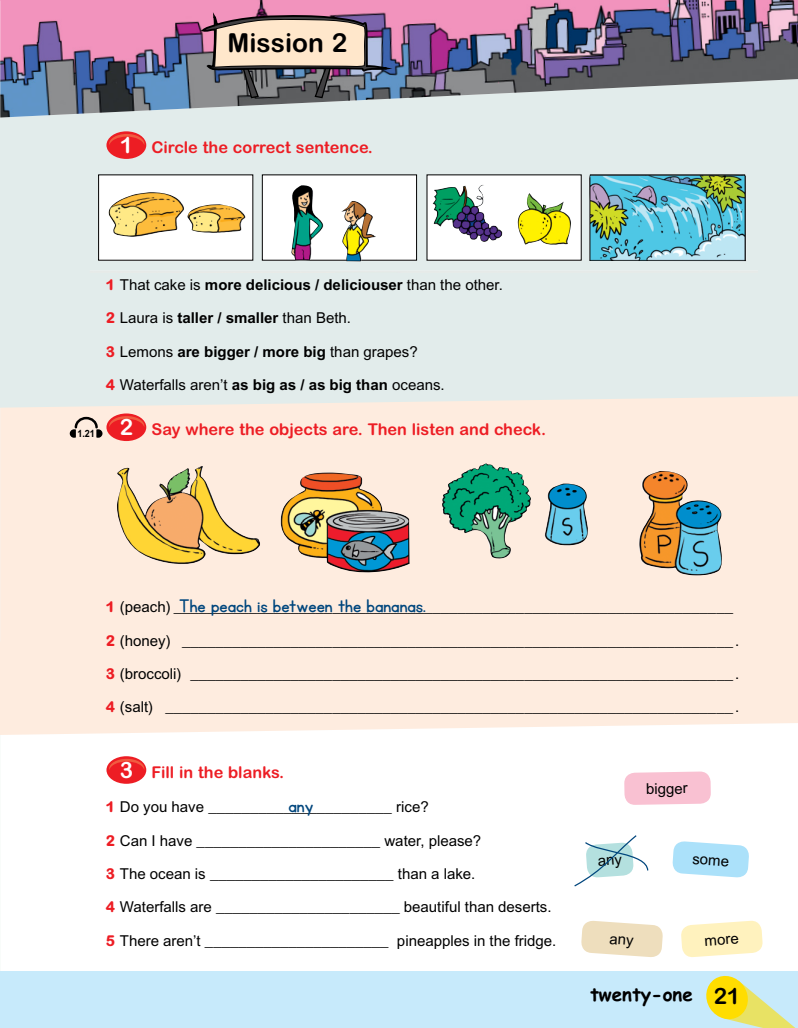
<style>
.page{position:relative;width:798px;height:1028px;background:#fff}
.page>*{position:absolute;margin:0;border:0;box-sizing:border-box;transform-origin:0 0}
.t1{font:700 26.25px "Arial Rounded MT Pro";color:#000}
.t2{font:700 22.5px "Arial Rounded MT Pro";color:#000}
.nuclTextEscritura{font:21.25px "KG Primary Penmanship";color:#00467d}
.nuclTextGenNume1-9{font:21.25px "KG Primary Penmanship";color:#00467d}
.t3{font:700 18.75px "Comic Sans Pro";color:#000}
.nuclEpigrafe{font:700 16.25px "Arial Rounded MT Pro";color:#ed1d24}
.nuclTextoGeneral{font:15px "Arial MT Std";color:#000}
.t4{font:700 15px "Arial MT Std";color:#000}
.nuclNumeroAudio{font:700 10px "Arial MT Std";color:#000;scale:.9 1}
.s1{font-size:22.5px;color:#fff}
.s2{font-family:"Arial Rounded MT Pro";font-weight:800;color:#ed1d24}
.s3{font-weight:400}
.s4{font-weight:700}
</style>
<div class="page">
<div style="left:0;top:407px;width:797px;height:328px;background:#feecdf"></div>
<div style="left:0;top:118px;width:797px;height:289px;background:#e2eceb"></div>
<img style="left:1px;top:0;width:796px;height:118px">
<img style="left:0;top:0;width:1px;height:118px">
<svg style="left:199px;top:9px;width:197px;height:90px;background:#a59497"></svg>
<div style="left:106px;top:131px;width:40px;height:28px;background:#ed1d24;border-radius:50%"></div>
<svg style="left:109px;top:134px;width:35px;height:11px"></svg>
<svg style="left:70px;top:415px;width:32px;height:23px"></svg>
<div style="left:106px;top:413px;width:40px;height:28px;background:#ed1d24;border-radius:50%"></div>
<svg style="left:109px;top:416px;width:35px;height:11px"></svg>
<div style="left:106px;top:756px;width:40px;height:27px;background:#ed1d24;border-radius:50%"></div>
<svg style="left:109px;top:758px;width:35px;height:12px"></svg>
<div style="left:0;top:971px;width:797px;height:57px;background:#c7eafb"></div>
<svg style="left:706px;top:975px;width:89px;height:53px"></svg>
<svg style="left:672px;top:841px;width:77px;height:37px"></svg>
<svg style="left:681px;top:920px;width:82px;height:37px"></svg>
<svg style="left:624px;top:771px;width:86px;height:34px;background:#f9c6d5"></svg>
<div style="left:99px;top:175px;width:154px;height:85px;background:#fff"></div>
<img style="left:105px;top:175px;width:641px;height:86px">
<img style="left:116px;top:463px;width:607px;height:112px">
<svg style="left:581px;top:921px;width:82px;height:36px;background:#f0e2c7"></svg>
<svg style="left:574px;top:835px;width:74px;height:52px"></svg>
<p class="t1" style="left:227px;top:27px;width:121px">Mission 2</p>
<p class="nuclEpigrafe" style="left:120px;top:138px;width:255px"><span class="s1">1</span> Circle the correct sentence.</p>
<p class="t4" style="left:106px;top:276px;width:398px"><span class="s2">1</span> <span class="s3">That cake is</span> more delicious / deliciouser <span class="s3">than the other.</span></p>
<p class="nuclTextoGeneral" style="left:106px;top:309px;width:247px"><span class="s2">2</span> Laura is <span class="s4">taller / smaller</span> than Beth.</p>
<p class="nuclTextoGeneral" style="left:106px;top:343px;width:313px"><span class="s2">3</span> Lemons <span class="s4">are bigger / more big</span> than grapes?</p>
<p class="nuclTextoGeneral" style="left:106px;top:376px;width:340px"><span class="s2">4</span> Waterfalls aren’t <span class="s4">as big as / as big than</span> oceans.</p>
<p class="nuclNumeroAudio" style="left:77px;top:427px;width:21px">1.21</p>
<p class="nuclEpigrafe" style="left:120px;top:420px;width:427px"><span class="s1">2</span> Say where the objects are. Then listen and check.</p>
<p class="nuclTextEscritura" style="left:179px;top:595px;width:248px">The peach is between the bananas.</p>
<p class="nuclTextoGeneral" style="left:106px;top:598px;width:628px"><span class="s2">1</span> (peach) ___________________________________________________________________</p>
<p class="nuclTextoGeneral" style="left:106px;top:631px;width:635px"><span class="s2">2</span> (honey) __________________________________________________________________ .</p>
<p class="nuclTextoGeneral" style="left:106px;top:665px;width:635px"><span class="s2">3</span> (broccoli) _________________________________________________________________ .</p>
<p class="nuclTextoGeneral" style="left:106px;top:698px;width:635px"><span class="s2">4</span> (salt) ____________________________________________________________________ .</p>
<p class="nuclEpigrafe" style="left:120px;top:762px;width:166px"><span class="s1">3</span> Fill in the blanks.</p>
<p class="nuclTextoGeneral" style="left:106px;top:798px;width:324px"><span class="s2">1</span> Do you have ______________________ rice?</p>
<p class="nuclTextoGeneral" style="left:106px;top:832px;width:377px"><span class="s2">2</span> Can I have ______________________ water, please?</p>
<p class="nuclTextoGeneral" style="left:106px;top:865px;width:371px"><span class="s2">3</span> The ocean is ______________________ than a lake.</p>
<p class="nuclTextoGeneral" style="left:106px;top:898px;width:447px"><span class="s2">4</span> Waterfalls are ______________________ beautiful than deserts.</p>
<p class="nuclTextoGeneral" style="left:106px;top:932px;width:452px"><span class="s2">5</span> There aren’t ______________________ pineapples in the fridge.</p>
<p class="nuclTextGenNume1-9" style="left:288px;top:795px;width:26px">any</p>
<p class="nuclTextoGeneral" style="left:645px;top:780px;width:43px;rotate:-1deg">bigger</p>
<p class="nuclTextoGeneral" style="left:692px;top:849px;width:38px;rotate:4deg">some</p>
<p class="nuclTextoGeneral" style="left:703px;top:931px;width:36px;rotate:-4deg">more</p>
<p class="t3" style="left:589px;top:980px;width:104px">twenty-one</p>
<p class="t2" style="left:713px;top:982px;width:28px">21</p>
</div>
